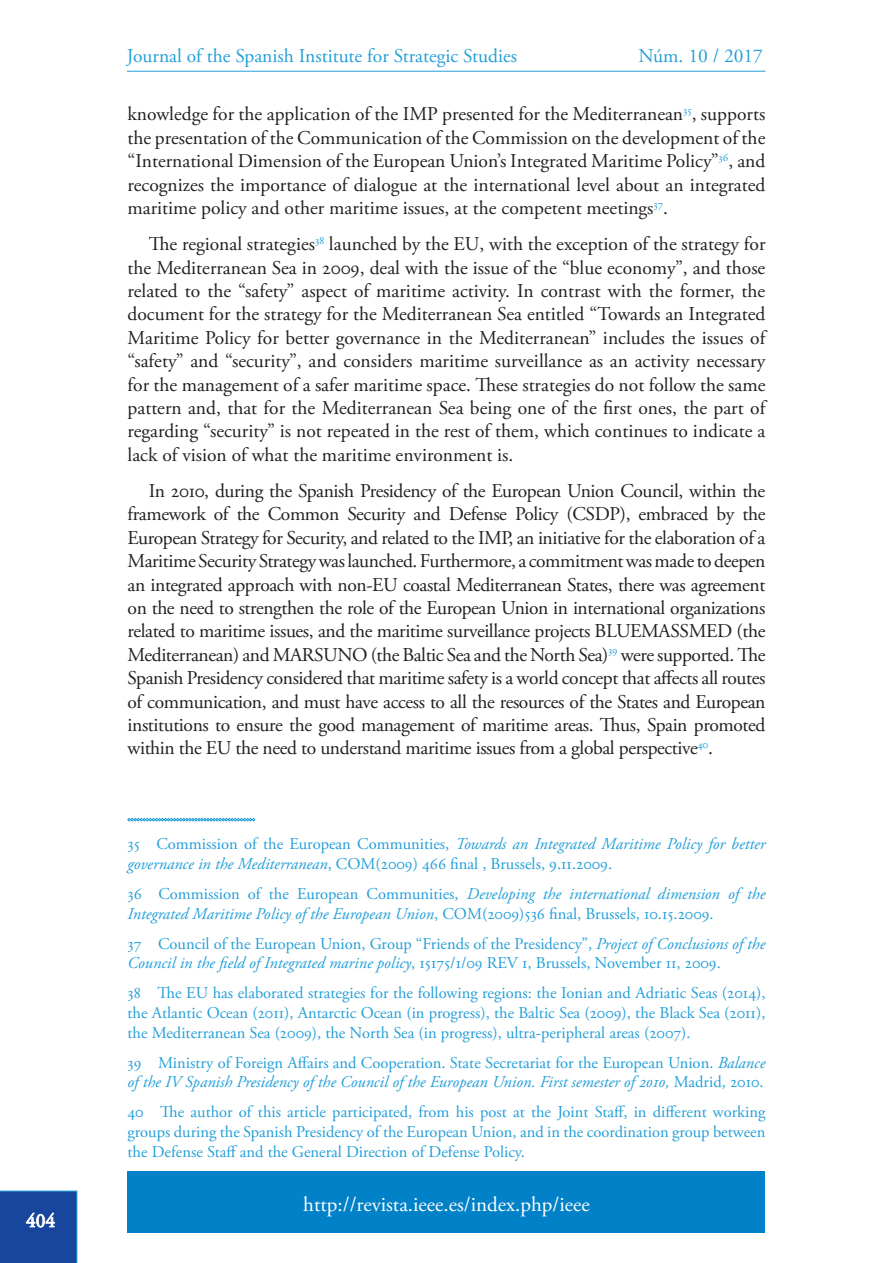
<style>
.page{position:relative;width:893px;height:1263px;background:#fff}
.page>*{position:absolute;margin:0;border:0;box-sizing:border-box;transform-origin:0 0}
.t1{font:21px "Adobe Garamond Pro";color:#fff}
.IEEE_parrafoNormal{font:19.5px/23.4px "Adobe Garamond Pro";color:#231f20;text-align:justify}
.t2{font:19.5px "Adobe Garamond Pro";color:#249fd9}
.t3{font:19.5px "Adobe Garamond Pro";color:#fff}
.IEEE_notasPie{font:16.5px/19.8px "Adobe Garamond Pro";color:#249fd9}
.IEEE_notasPie-2{font:italic 16.5px/19.8px "Adobe Garamond Pro";color:#249fd9}
.s1{font-style:italic}
.s2{font-style:normal}
</style>
<div class="page">
<svg style="left:0;top:1191px;width:77px;height:72px;background:#1f4da1"></svg>
<div style="left:128px;top:1171px;width:637px;height:62px;background:#0081c8"></div>
<hr style="left:127px;top:71px;width:638px;height:1px;background:#249fd9">
<svg style="left:127px;top:818px;width:128px;height:3px"></svg>
<p class="t3" style="left:26px;top:1209px;width:31px">404</p>
<p class="t2" style="left:127px;top:44px;width:392px">Journal of the Spanish Institute for Strategic Studies</p>
<p class="t2" style="left:639px;top:44px;width:126px">Núm. 10 / 2017</p>
<p class="IEEE_parrafoNormal" style="left:128px;top:103px;width:639px">knowledge for the application of the IMP presented for the Mediterranean<sup>35</sup>, supports the presentation of the Communication of the Commission on the development of the “International Dimension of the European Union’s Integrated Maritime Policy”<sup>36</sup>, and recognizes the importance of dialogue at the international level about an integrated maritime policy and other maritime issues, at the competent meetings<sup>37</sup>.</p>
<p class="IEEE_parrafoNormal" style="left:128px;top:233px;width:639px;text-indent:21px">The regional strategies<sup>38</sup> launched by the EU, with the exception of the strategy for the Mediterranean Sea in 2009, deal with the issue of the “blue economy”, and those related to the “safety” aspect of maritime activity. In contrast with the former, the document for the strategy for the Mediterranean Sea entitled “Towards an Integrated Maritime Policy for better governance in the Mediterranean” includes the issues of “safety” and “security”, and considers maritime surveillance as an activity necessary for the management of a safer maritime space. These strategies do not follow the same pattern and, that for the Mediterranean Sea being one of the first ones, the part of regarding “security” is not repeated in the rest of them, which continues to indicate a lack of vision of what the maritime environment is.</p>
<p class="IEEE_parrafoNormal" style="left:128px;top:480px;width:639px;text-indent:21px">In 2010, during the Spanish Presidency of the European Union Council, within the framework of the Common Security and Defense Policy (CSDP), embraced by the European Strategy for Security, and related to the IMP, an initiative for the elaboration of a Maritime Security Strategy was launched. Furthermore, a commitment was made to deepen an integrated approach with non-EU coastal Mediterranean States, there was agreement on the need to strengthen the role of the European Union in international organizations related to maritime issues, and the maritime surveillance projects BLUEMASSMED (the Mediterranean) and MARSUNO (the Baltic Sea and the North Sea)<sup>39</sup> were supported. The Spanish Presidency considered that maritime safety is a world concept that affects all routes of communication, and must have access to all the resources of the States and European institutions to ensure the good management of maritime areas. Thus, Spain promoted within the EU the need to understand maritime issues from a global perspective<sup>40</sup>.</p>
<p class="IEEE_notasPie" style="left:128px;top:835px;width:639px">35 Commission of the European Communities, <span class="s1">Towards an Integrated Maritime Policy for better governance in the Mediterranean</span>, COM(2009) 466 final , Brussels, 9.11.2009.</p>
<p class="IEEE_notasPie-2" style="left:128px;top:884px;width:639px"><span class="s2">36 Commission of the European Communities,</span> Developing the international dimension of the<br>Integrated Maritime Policy of the European Union<span class="s2">, COM(2009)536 final, Brussels, 10.15.2009.</span></p>
<p class="IEEE_notasPie" style="left:128px;top:934px;width:639px">37 Council of the European Union, Group “Friends of the Presidency”, <span class="s1">Project of Conclusions of the<br>Council in the field of Integrated marine policy</span>, 15175/1/09 REV 1, Brussels, November 11, 2009.</p>
<p class="IEEE_notasPie" style="left:128px;top:983px;width:639px;text-align:justify">38 The EU has elaborated strategies for the following regions: the Ionian and Adriatic Seas (2014), the Atlantic Ocean (2011), Antarctic Ocean (in progress), the Baltic Sea (2009), the Black Sea (2011), the Mediterranean Sea (2009), the North Sea (in progress), ultra-peripheral areas (2007).</p>
<p class="IEEE_notasPie" style="left:128px;top:1053px;width:639px">39 Ministry of Foreign Affairs and Cooperation. State Secretariat for the European Union. <span class="s1">Balance of the IV Spanish Presidency of the Council of the European Union. First semester of 2010,</span> Madrid, 2010.</p>
<p class="IEEE_notasPie" style="left:128px;top:1102px;width:639px;text-align:justify">40 The author of this article participated, from his post at the Joint Staff, in different working groups during the Spanish Presidency of the European Union, and in the coordination group between the Defense Staff and the General Direction of Defense Policy.</p>
<p class="t1" style="left:303px;top:1191px;width:288px">http://revista.ieee.es/index.php/ieee</p>
</div>
